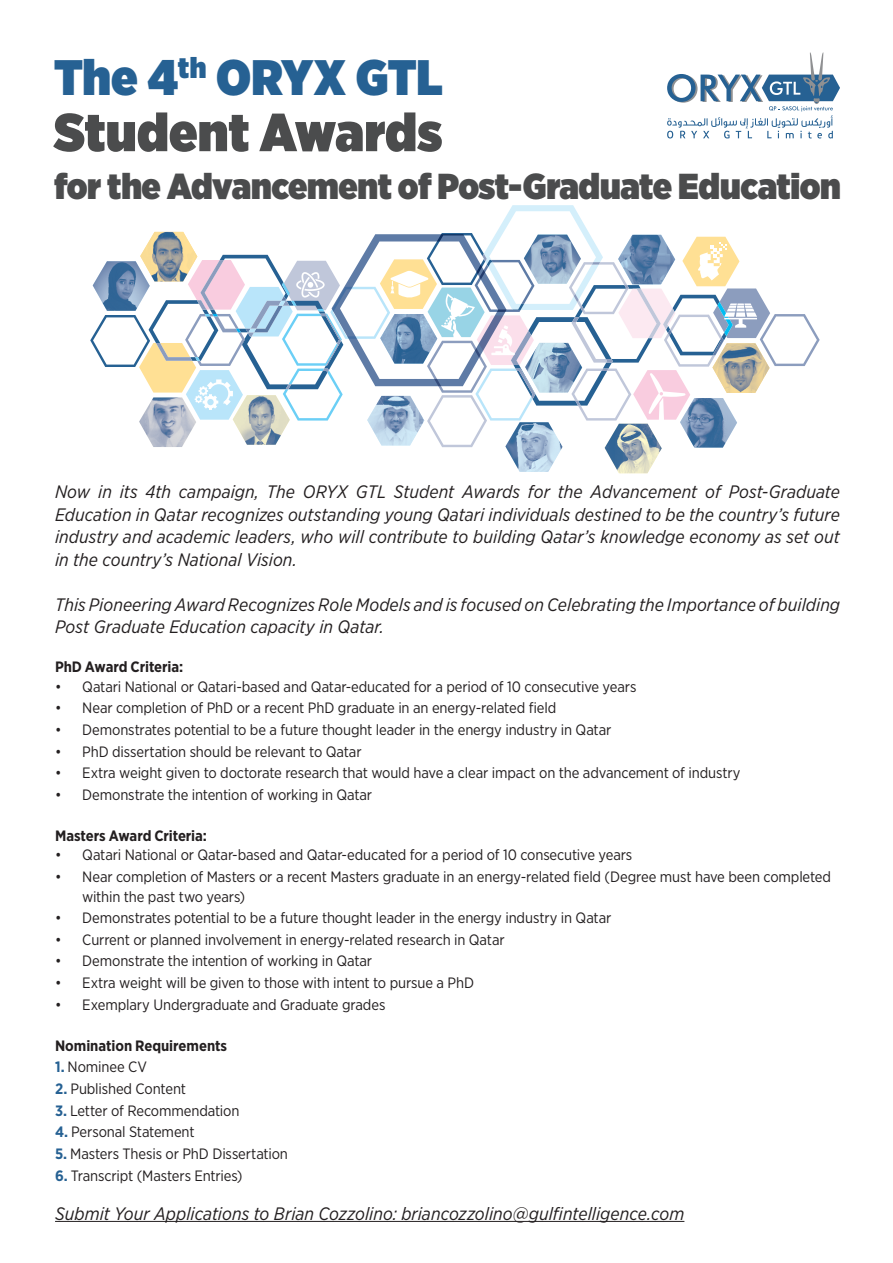
<style>
.page{position:relative;width:893px;height:1263px;background:#fff}
.page>*{position:absolute;margin:0;border:0;box-sizing:border-box;transform-origin:0 0}
.t1{font:900 53.4px "Gotham Narrow";letter-spacing:.005em;color:#4b4c4d}
.t2{font:900 49.8px "Gotham Narrow";letter-spacing:-.005em;color:#266193}
.t3{font:900 36.15px "Gotham Narrow";letter-spacing:-.01em;color:#4b4c4d}
.t4{font:italic 18px/22.5px "Gotham Narrow";color:#231f20;text-align:justify}
.t5{font:15px/19.5px "Gotham Narrow";letter-spacing:-.01em;color:#231f20}
.t6{font:700 15px "Gotham Narrow";letter-spacing:-.005em;color:#231f20}
.s1{font-weight:700;color:#266193}
</style>
<div class="page">
<svg style="left:90px;top:205px;width:730px;height:268px"></svg>
<img style="left:712px;top:343px;width:57px;height:50px">
<svg style="left:667px;top:52px;width:173px;height:86px"></svg>
<hr style="left:55px;top:1221px;width:629px;height:1px;background:#231f20">
<p class="t2" style="left:54px;top:44px;width:390px">The 4<sup>th</sup> ORYX GTL</p>
<p class="t1" style="left:54px;top:96px;width:390px">Student Awards</p>
<p class="t3" style="left:54px;top:162px;width:788px">for the Advancement of Post-Graduate Education</p>
<p class="t4" style="left:55px;top:480px;width:786px">Now in its 4th campaign, The ORYX GTL Student Awards for the Advancement of Post-Graduate Education in Qatar recognizes outstanding young Qatari individuals destined to be the country’s future industry and academic leaders, who will contribute to building Qatar’s knowledge economy as set out in the country’s National Vision.</p>
<p class="t4" style="left:55px;top:593px;width:786px">This Pioneering Award Recognizes Role Models and is focused on Celebrating the Importance of building<br>Post Graduate Education capacity in Qatar.</p>
<p class="t6" style="left:55px;top:657px;width:130px">PhD Award Criteria:</p>
<p class="t5" style="left:55px;top:676px;width:583px">• Qatari National or Qatari-based and Qatar-educated for a period of 10 consecutive years</p>
<p class="t5" style="left:55px;top:698px;width:503px">• Near completion of PhD or a recent PhD graduate in an energy-related field</p>
<p class="t5" style="left:55px;top:719px;width:558px">• Demonstrates potential to be a future thought leader in the energy industry in Qatar</p>
<p class="t5" style="left:55px;top:741px;width:308px">• PhD dissertation should be relevant to Qatar</p>
<p class="t5" style="left:55px;top:763px;width:687px">• Extra weight given to doctorate research that would have a clear impact on the advancement of industry</p>
<p class="t5" style="left:55px;top:784px;width:319px">• Demonstrate the intention of working in Qatar</p>
<p class="t6" style="left:55px;top:826px;width:153px">Masters Award Criteria:</p>
<p class="t5" style="left:55px;top:845px;width:579px">• Qatari National or Qatar-based and Qatar-educated for a period of 10 consecutive years</p>
<p class="t5" style="left:82px;top:867px;width:750px;text-indent:-27px">• Near completion of Masters or a recent Masters graduate in an energy-related field (Degree must have been completed within the past two years)</p>
<p class="t5" style="left:55px;top:908px;width:558px">• Demonstrates potential to be a future thought leader in the energy industry in Qatar</p>
<p class="t5" style="left:55px;top:929px;width:451px">• Current or planned involvement in energy-related research in Qatar</p>
<p class="t5" style="left:55px;top:951px;width:319px">• Demonstrate the intention of working in Qatar</p>
<p class="t5" style="left:55px;top:973px;width:420px">• Extra weight will be given to those with intent to pursue a PhD</p>
<p class="t5" style="left:55px;top:994px;width:332px">• Exemplary Undergraduate and Graduate grades</p>
<p class="t6" style="left:55px;top:1036px;width:174px">Nomination Requirements</p>
<p class="t5" style="left:55px;top:1057px;width:94px"><span class="s1">1.</span> Nominee CV</p>
<p class="t5" style="left:55px;top:1079px;width:132px"><span class="s1">2.</span> Published Content</p>
<p class="t5" style="left:55px;top:1100px;width:186px"><span class="s1">3.</span> Letter of Recommendation</p>
<p class="t5" style="left:55px;top:1122px;width:141px"><span class="s1">4.</span> Personal Statement</p>
<p class="t5" style="left:55px;top:1144px;width:234px"><span class="s1">5.</span> Masters Thesis or PhD Dissertation</p>
<p class="t5" style="left:55px;top:1165px;width:189px"><span class="s1">6.</span> Transcript (Masters Entries)</p>
<p class="t4" style="left:55px;top:1202px;width:631px">Submit Your Applications to Brian Cozzolino: briancozzolino@gulfintelligence.com</p>
</div>
